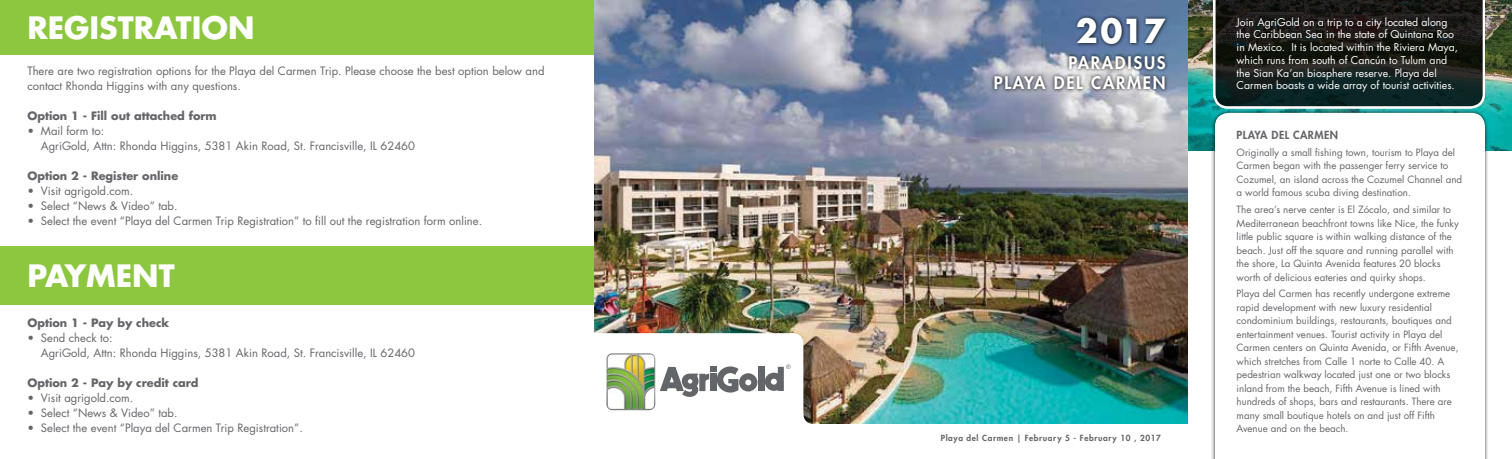
<style>
.page{position:relative;width:1512px;height:459px;background:#fff}
.page>*{position:absolute;margin:0;border:0;box-sizing:border-box;transform-origin:0 0}
.t1{font:700 32.25px "Futura Std";color:#fff}
.t2{font:700 30px "Futura Std";color:#fff}
.t3{font:800 16.88px/20.2px "Futura Std";letter-spacing:.1em;color:#fff;text-align:right}
.t4{font:11.25px/15px "Futura Std";color:#65656a}
.t5{font:11.25px "Futura Std";color:#646569}
.t6{font:700 11.25px "Futura Std";color:#65656a}
.t7{font:800 10.88px "Futura Std";letter-spacing:.04em;color:#646569}
.t8{font:10.5px/12.8px "Futura Std";color:#fff}
.t9{font:9.75px/13.5px "Futura Std";color:#65656a}
.t10{font:800 8.25px "Futura Std";letter-spacing:.075em;color:#646569}
</style>
<div class="page">
<img style="left:1188px;top:0;width:324px;height:151px">
<div style="left:1211px;top:109px;width:278px;height:350px;background:#000;opacity:.75"></div>
<svg style="left:1215px;top:113px;width:270px;height:346px"></svg>
<svg style="left:1213px;top:0;width:272px;height:109px;background:#1f2623"></svg>
<div style="left:0;top:247px;width:599px;height:58px;background:#8dc63f"></div>
<img style="left:594px;top:0;width:594px;height:424px">
<svg style="left:1074px;top:14px;width:95px;height:34px;background:#3d516e"></svg>
<svg style="left:991px;top:52px;width:178px;height:41px;background:#8a919d"></svg>
<svg style="left:594px;top:333px;width:220px;height:91px"></svg>
<img style="left:606px;top:353px;width:49px;height:57px">
<div style="left:0;top:0;width:594px;height:55px;background:#8dc63f"></div>
<h2 class="t2" style="left:27px;top:7px;width:229px">REGISTRATION</h2>
<p class="t4" style="left:27px;top:63px;width:519px">There are two registration options for the Playa del Carmen Trip. Please choose the best option below and contact Rhonda Higgins with any questions.</p>
<p class="t6" style="left:27px;top:108px;width:191px">Option 1 - Fill out attached form</p>
<p class="t4" style="left:27px;top:123px;width:78px">• Mail form to:</p>
<p class="t5" style="left:41px;top:138px;width:376px">AgriGold, Attn: Rhonda Higgins, 5381 Akin Road, St. Francisville, IL 62460</p>
<p class="t6" style="left:27px;top:168px;width:152px">Option 2 - Register online</p>
<p class="t4" style="left:27px;top:183px;width:107px">• Visit agrigold.com.</p>
<p class="t4" style="left:27px;top:198px;width:152px">• Select “News &amp; Video” tab.</p>
<p class="t4" style="left:27px;top:213px;width:456px">• Select the event “Playa del Carmen Trip Registration” to fill out the registration form online.</p>
<h2 class="t2" style="left:27px;top:256px;width:149px">PAYMENT</h2>
<p class="t6" style="left:27px;top:315px;width:143px">Option 1 - Pay by check</p>
<p class="t4" style="left:27px;top:331px;width:87px">• Send check to:</p>
<p class="t5" style="left:41px;top:346px;width:376px">AgriGold, Attn: Rhonda Higgins, 5381 Akin Road, St. Francisville, IL 62460</p>
<p class="t6" style="left:27px;top:375px;width:173px">Option 2 - Pay by credit card</p>
<p class="t4" style="left:27px;top:391px;width:107px">• Visit agrigold.com.</p>
<p class="t4" style="left:27px;top:406px;width:152px">• Select “News &amp; Video” tab.</p>
<p class="t4" style="left:27px;top:421px;width:277px">• Select the event “Playa del Carmen Trip Registration”.</p>
<h1 class="t1" style="left:1076px;top:10px;width:91px">2017</h1>
<h3 class="t3" style="left:994px;top:52px;width:173px">PARADISUS<br>PLAYA DEL CARMEN</h3>
<p class="t10" style="left:941px;top:433px;width:222px">Playa del Carmen | February 5 - February 10 , 2017</p>
<p class="t8" style="left:1237px;top:15px;width:223px">Join AgriGold on a trip to a city located along the Caribbean Sea in the state of Quintana Roo in Mexico. It is located within the Riviera Maya, which runs from south of Cancún to Tulum and the Sian Ka’an biosphere reserve. Playa del Carmen boasts a wide array of tourist activities.</p>
<p class="t7" style="left:1237px;top:128px;width:103px">PLAYA DEL CARMEN</p>
<p class="t9" style="left:1237px;top:145px;width:227px">Originally a small fishing town, tourism to Playa del Carmen began with the passenger ferry service to Cozumel, an island across the Cozumel Channel and a world famous scuba diving destination.</p>
<p class="t9" style="left:1237px;top:203px;width:224px">The area’s nerve center is El Zócalo, and similar to Mediterranean beachfront towns like Nice, the funky little public square is within walking distance of the beach. Just off the square and running parallel with the shore, La Quinta Avenida features 20 blocks worth of delicious eateries and quirky shops.</p>
<p class="t9" style="left:1237px;top:287px;width:224px">Playa del Carmen has recently undergone extreme rapid development with new luxury residential condominium buildings, restaurants, boutiques and entertainment venues. Tourist activity in Playa del Carmen centers on Quinta Avenida, or Fifth Avenue, which stretches from Calle 1 norte to Calle 40. A pedestrian walkway located just one or two blocks inland from the beach, Fifth Avenue is lined with hundreds of shops, bars and restaurants. There are many small boutique hotels on and just off Fifth Avenue and on the beach.</p>
</div>
